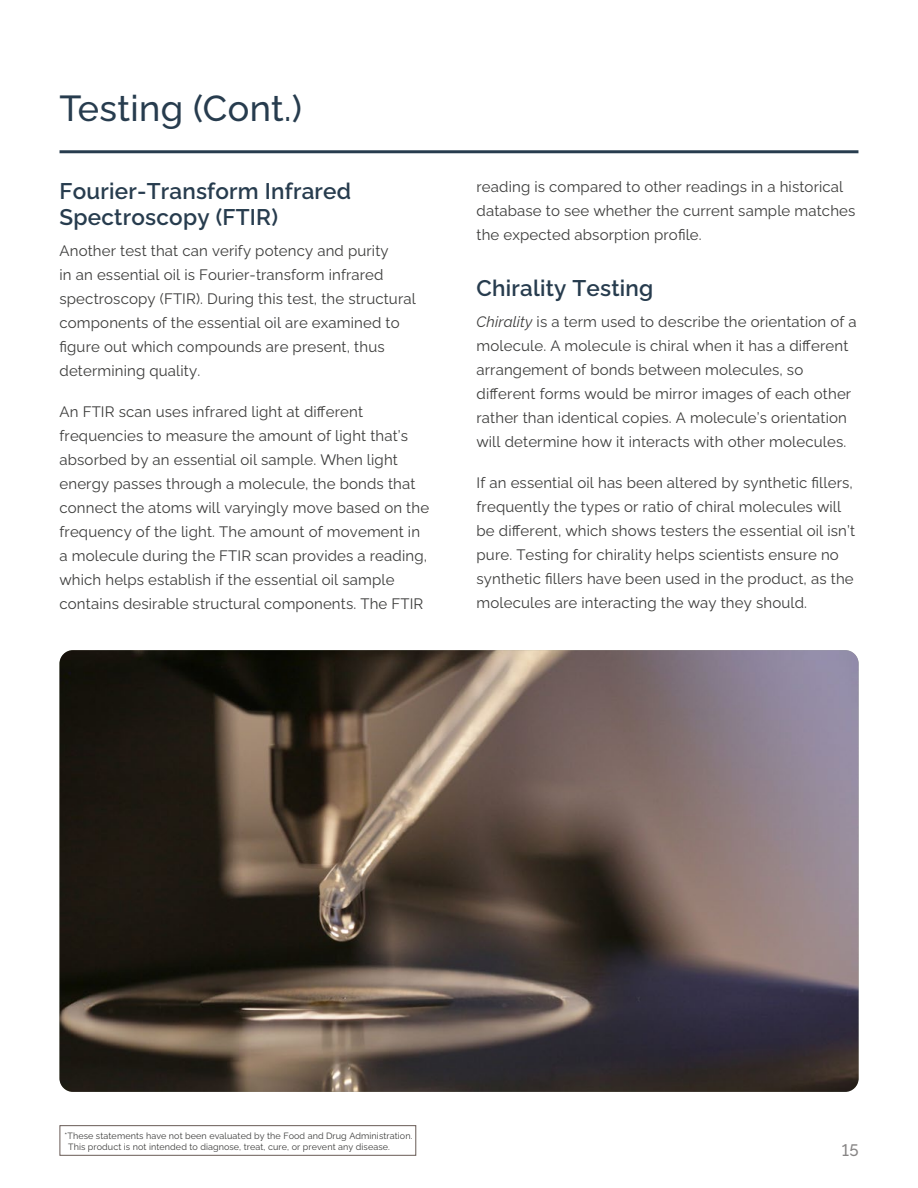
<style>
.page{position:relative;width:918px;height:1188px;background:#fff}
.page>*{position:absolute;margin:0;border:0;box-sizing:border-box;transform-origin:0 0}
.t1{font:500 36px "Ralewayd T";letter-spacing:.01em;color:#273c4e}
.t2{font:600 22.5px/25.5px "Ralewayd T";letter-spacing:.01em;color:#273c4e}
.t3{font:500 16.5px "Ralewayd T";color:#878585}
.t4{font:15px/24px "Ralewayd T";letter-spacing:.01em;color:#3c3c3b}
.t5{font:9px/11.4px "Ralewayd T";letter-spacing:.01em;color:#3c3c3b}
.s1{font-style:italic}
</style>
<div class="page">
<div style="left:60px;top:1125px;width:356px;height:31px;border:1px solid #685b55"></div>
<hr style="left:60px;top:150px;width:798px;height:3px;background:#273c4e">
<img style="left:59px;top:650px;width:800px;height:442px">
<h1 class="t1" style="left:60px;top:80px;width:244px">Testing (Cont.)</h1>
<h2 class="t2" style="left:60px;top:176px;width:293px">Fourier-Transform Infrared<br>Spectroscopy (FTIR)</h2>
<p class="t4" style="left:60px;top:237px;width:358px">Another test that can verify potency and purity<br>in an essential oil is Fourier-transform infrared spectroscopy (FTIR). During this test, the structural components of the essential oil are examined to figure out which compounds are present, thus determining quality.</p>
<p class="t4" style="left:60px;top:398px;width:371px">An FTIR scan uses infrared light at different frequencies to measure the amount of light that’s absorbed by an essential oil sample. When light energy passes through a molecule, the bonds that connect the atoms will varyingly move based on the frequency of the light. The amount of movement in a molecule during the FTIR scan provides a reading, which helps establish if the essential oil sample contains desirable structural components. The FTIR</p>
<p class="t4" style="left:477px;top:173px;width:380px">reading is compared to other readings in a historical database to see whether the current sample matches the expected absorption profile.</p>
<h2 class="t2" style="left:477px;top:273px;width:178px">Chirality Testing</h2>
<p class="t4" style="left:477px;top:308px;width:382px"><span class="s1">Chirality</span> is a term used to describe the orientation of a molecule. A molecule is chiral when it has a different arrangement of bonds between molecules, so different forms would be mirror images of each other rather than identical copies. A molecule’s orientation will determine how it interacts with other molecules.</p>
<p class="t4" style="left:477px;top:469px;width:380px">If an essential oil has been altered by synthetic fillers, frequently the types or ratio of chiral molecules will be different, which shows testers the essential oil isn’t pure. Testing for chirality helps scientists ensure no synthetic fillers have been used in the product, as the molecules are interacting the way they should.</p>
<p class="t5" style="left:68px;top:1129px;width:346px;text-indent:-4px">*These statements have not been evaluated by the Food and Drug Administration.<br>This product is not intended to diagnose, treat, cure, or prevent any disease.</p>
<p class="t3" style="left:842px;top:1137px;width:18px">15</p>
</div>
